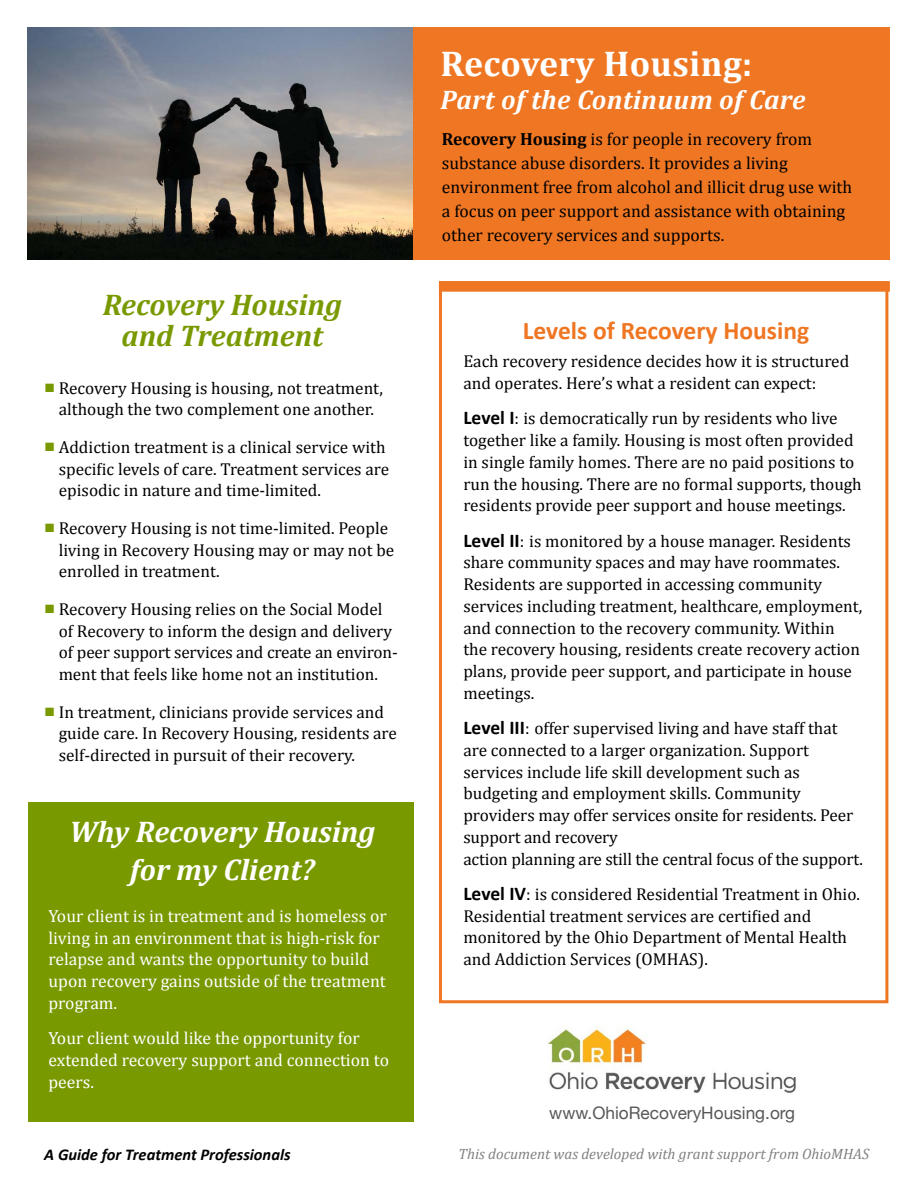
<style>
.page{position:relative;width:918px;height:1188px;background:#fff}
.page>*{position:absolute;margin:0;border:0;box-sizing:border-box;transform-origin:0 0}
.t1{font:700 36px "Cambria";letter-spacing:.01em;color:#fff}
.t2{font:italic 700 30px/37.5px "Cambria";color:#fff;text-align:center}
.t3{font:italic 700 30px/31.5px "Cambria";color:#799900;text-align:center}
.t4{font:italic 700 27px "Cambria";letter-spacing:.01em;color:#fff}
.t5{font:700 25.5px "Calibri";color:#ef7622}
.t6{font:17.7px/21.8px "Cambria";color:#fff}
.t7{font:17.7px/24px "Cambria";color:#000}
.t8{font:17.25px/21.8px "Cambria";color:#000}
.t9{font:17.25px "Helvetica Neue";color:#58585b}
.t10{font:italic 700 16.5px "Calibri";color:#000}
.t11{font:italic 15px "Cambria";color:#808080}
.s1{color:#799900}
.s2{font-weight:700}
.s3{font-family:"Calibri";font-weight:700;font-size:19.5px}
</style>
<div class="page">
<img style="left:27px;top:27px;width:387px;height:232px">
<div style="left:414px;top:27px;width:476px;height:232px;background:#ef7622"></div>
<div style="left:28px;top:802px;width:386px;height:320px;background:#799900"></div>
<div style="left:439px;top:281px;width:449px;height:722px;border:3px solid #ef7622"></div>
<div style="left:439px;top:281px;width:451px;height:11px;background:#ef7622"></div>
<img style="left:547px;top:1026px;width:249px;height:67px">
<h2 class="t3" style="left:103px;top:288px;width:241px">Recovery Housing and Treatment</h2>
<p class="t8" style="left:45px;top:377px;width:339px;text-align:center"><span class="s1">■</span> Recovery Housing is housing, not treatment, although the two complement one another.</p>
<p class="t8" style="left:59px;top:436px;width:332px;text-indent:-14px"><span class="s1">■</span> Addiction treatment is a clinical service with specific levels of care. Treatment services are episodic in nature and time-limited.</p>
<p class="t8" style="left:59px;top:517px;width:337px;text-indent:-14px"><span class="s1">■</span> Recovery Housing is not time-limited. People living in Recovery Housing may or may not be enrolled in treatment.</p>
<p class="t8" style="left:59px;top:598px;width:340px;text-indent:-14px"><span class="s1">■</span> Recovery Housing relies on the Social Model of Recovery to inform the design and delivery of peer support services and create an environ&shy;ment that feels like home not an institution.</p>
<p class="t8" style="left:59px;top:701px;width:340px;text-indent:-14px"><span class="s1">■</span> In treatment, clinicians provide services and guide care. In Recovery Housing, residents are self-directed in pursuit of their recovery.</p>
<h2 class="t2" style="left:69px;top:812px;width:307px">Why Recovery Housing for my Client?</h2>
<p class="t6" style="left:48px;top:905px;width:340px">Your client is in treatment and is homeless or living in an environment that is high-risk for relapse and wants the opportunity to build upon recovery gains outside of the treatment program.</p>
<p class="t6" style="left:48px;top:1027px;width:342px">Your client would like the opportunity for extended recovery support and connection to peers.</p>
<p class="t10" style="left:44px;top:1144px;width:248px">A Guide for Treatment Professionals</p>
<h1 class="t1" style="left:441px;top:39px;width:313px">Recovery Housing:</h1>
<h3 class="t4" style="left:441px;top:81px;width:366px">Part of the Continuum of Care</h3>
<p class="t7" style="left:442px;top:127px;width:412px"><span class="s2">Recovery Housing</span> is for people in recovery from substance abuse disorders. It provides a living environment free from alcohol and illicit drug use with a focus on peer support and assistance with obtaining other recovery services and supports.</p>
<h3 class="t5" style="left:523px;top:314px;width:288px">Levels of Recovery Housing</h3>
<p class="t8" style="left:463px;top:351px;width:387px">Each recovery residence decides how it is structured and operates. Here’s what a resident can expect:</p>
<p class="t8" style="left:463px;top:408px;width:400px"><span class="s3">Level I</span>: is democratically run by residents who live together like a family. Housing is most often provided in single family homes. There are no paid positions to run the housing. There are no formal supports, though residents provide peer support and house meetings.</p>
<p class="t8" style="left:463px;top:530px;width:401px"><span class="s3">Level II</span>: is monitored by a house manager. Residents share community spaces and may have roommates.<br>Residents are supported in accessing community services including treatment, healthcare, employment, and connection to the recovery community. Within the recovery housing, residents create recovery action plans, provide peer support, and participate in house meetings.</p>
<p class="t8" style="left:463px;top:717px;width:401px"><span class="s3">Level III</span>: offer supervised living and have staff that are connected to a larger organization. Support services include life skill development such as budgeting and employment skills. Community providers may offer services onsite for residents. Peer support and recovery<br>action planning are still the central focus of the support.</p>
<p class="t8" style="left:463px;top:883px;width:398px"><span class="s3">Level IV</span>: is considered Residential Treatment in Ohio.<br>Residential treatment services are certified and monitored by the Ohio Department of Mental Health and Addiction Services (OMHAS).</p>
<p class="t9" style="left:549px;top:1101px;width:247px">www.OhioRecoveryHousing.org</p>
<p class="t11" style="left:459px;top:1144px;width:412px">This document was developed with grant support from OhioMHAS</p>
</div>
